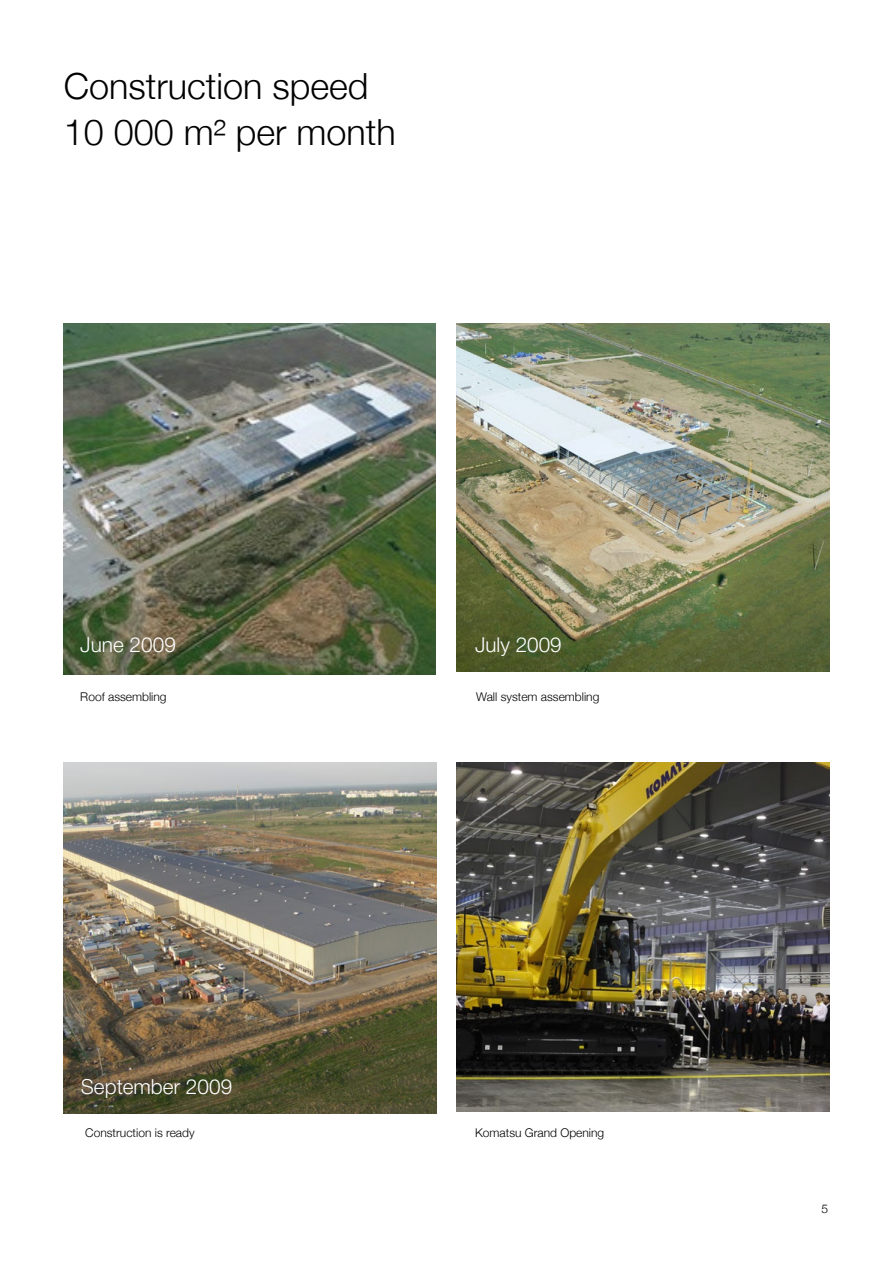
<style>
.page{position:relative;width:893px;height:1263px;background:#fff}
.page>*{position:absolute;margin:0;border:0;box-sizing:border-box;transform-origin:0 0}
.Paragraph_Style_1{font:300 36px "Helvetica Neue";color:#000}
.legend{font:300 20.85px "Helvetica Neue Cyr";color:#fff}
.legend-2{font:300 20.7px "Helvetica Neue Cyr";color:#fff}
.t1{font:300 12px "Helvetica Neue";color:#000}
</style>
<div class="page">
<img style="left:64px;top:324px;width:371px;height:350px">
<img style="left:457px;top:324px;width:372px;height:348px">
<img style="left:457px;top:763px;width:372px;height:348px">
<img style="left:64px;top:763px;width:372px;height:351px">
<p class="Paragraph_Style_1" style="left:64px;top:57px;width:306px">Construction speed</p>
<p class="Paragraph_Style_1" style="left:64px;top:103px;width:334px">10 000 m² per month</p>
<p class="legend" style="left:80px;top:633px;width:97px">June 2009</p>
<p class="legend-2" style="left:475px;top:633px;width:88px">July 2009</p>
<p class="t1" style="left:80px;top:687px;width:88px">Roof assembling</p>
<p class="t1" style="left:476px;top:687px;width:125px">Wall system assembling</p>
<p class="legend" style="left:81px;top:1075px;width:153px">September 2009</p>
<p class="t1" style="left:85px;top:1123px;width:111px">Construction is ready</p>
<p class="t1" style="left:475px;top:1123px;width:131px">Komatsu Grand Opening</p>
<p class="t1" style="left:821px;top:1199px;width:8px">5</p>
</div>
